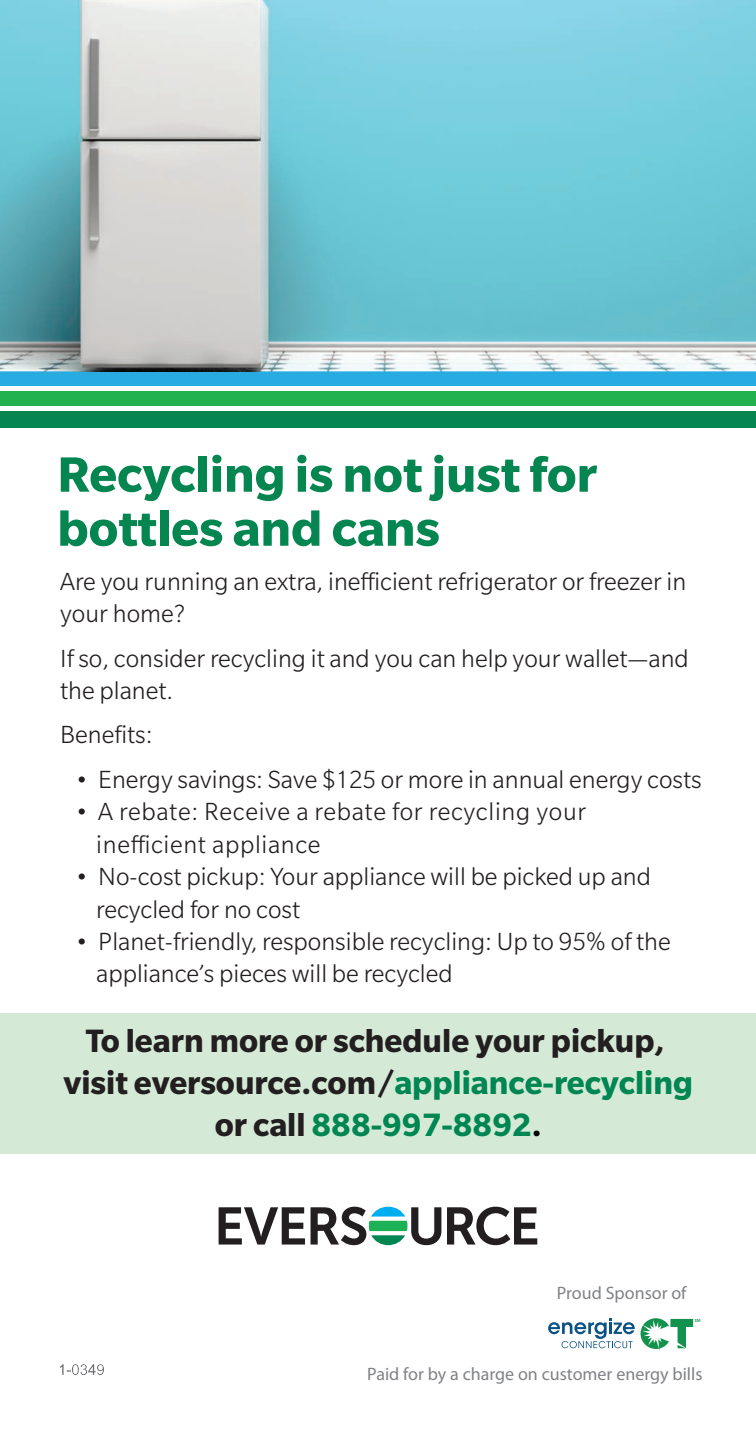
<style>
.page{position:relative;width:756px;height:1433px;background:#fff}
.page>*{position:absolute;margin:0;border:0;box-sizing:border-box;transform-origin:0 0}
.t1{font:700 54px/54px "Slate Pro";color:#058651}
.t2{font:700 35.1px/42.3px "Slate Pro";color:#231f20;text-align:center}
.t3{font:300 27px/32.4px "Slate Pro";color:#231f20}
.t4{font:300 27px/32.4px "Slate Pro";letter-spacing:.025em;color:#231f20}
.t5{font:18px "Myriad Pro";color:#808285}
.s1{color:#008652}
.s2{color:#050504}
</style>
<div class="page">
<svg style="left:60px;top:1364px;width:4px;height:10px"></svg>
<svg style="left:67px;top:1364px;width:20px;height:10px"></svg>
<svg style="left:88px;top:1364px;width:8px;height:10px"></svg>
<svg style="left:97px;top:1364px;width:7px;height:10px"></svg>
<svg style="left:548px;top:1318px;width:87px;height:29px"></svg>
<svg style="left:641px;top:1318px;width:59px;height:31px"></svg>
<div style="left:0;top:1012px;width:756px;height:141px;background:#d5ead6"></div>
<div style="left:0;top:371px;width:756px;height:15px;background:#28abe1"></div>
<div style="left:0;top:391px;width:756px;height:15px;background:#21b14e"></div>
<div style="left:0;top:411px;width:756px;height:17px;background:#058651"></div>
<svg style="left:219px;top:1207px;width:86px;height:37px"></svg>
<svg style="left:311px;top:1206px;width:130px;height:38px"></svg>
<svg style="left:447px;top:1206px;width:90px;height:38px"></svg>
<img style="left:0;top:0;width:756px;height:372px">
<h1 class="t1" style="left:57px;top:451px;width:542px">Recycling is not just for bottles and cans</h1>
<p class="t3" style="left:60px;top:567px;width:628px">Are you running an extra, inefficient refrigerator or freezer in your home?</p>
<p class="t3" style="left:60px;top:643px;width:630px">If so, consider recycling it and you can help your wallet—and the planet.</p>
<p class="t3" style="left:60px;top:720px;width:94px">Benefits:</p>
<p class="t3" style="left:75px;top:765px;width:628px">• Energy savings: Save $125 or more in annual energy costs</p>
<p class="t4" style="left:96px;top:797px;width:491px;text-indent:-21px">• A rebate: Receive a rebate for recycling your inefficient appliance</p>
<p class="t3" style="left:96px;top:862px;width:556px;text-indent:-21px">• No-cost pickup: Your appliance will be picked up and recycled for no cost</p>
<p class="t3" style="left:96px;top:927px;width:576px;text-indent:-21px">• Planet-friendly, responsible recycling: Up to 95% of the appliance’s pieces will be recycled</p>
<p class="t2" style="left:63px;top:1021px;width:631px">To learn more or schedule your pickup, visit eversource.com/<span class="s1">appliance-recycling </span>or call <span class="s1">888-997-8892</span><span class="s2">.</span></p>
<p class="t5" style="left:557px;top:1285px;width:131px">Proud Sponsor of</p>
<p class="t5" style="left:367px;top:1367px;width:337px">Paid for by a charge on customer energy bills</p>
</div>
